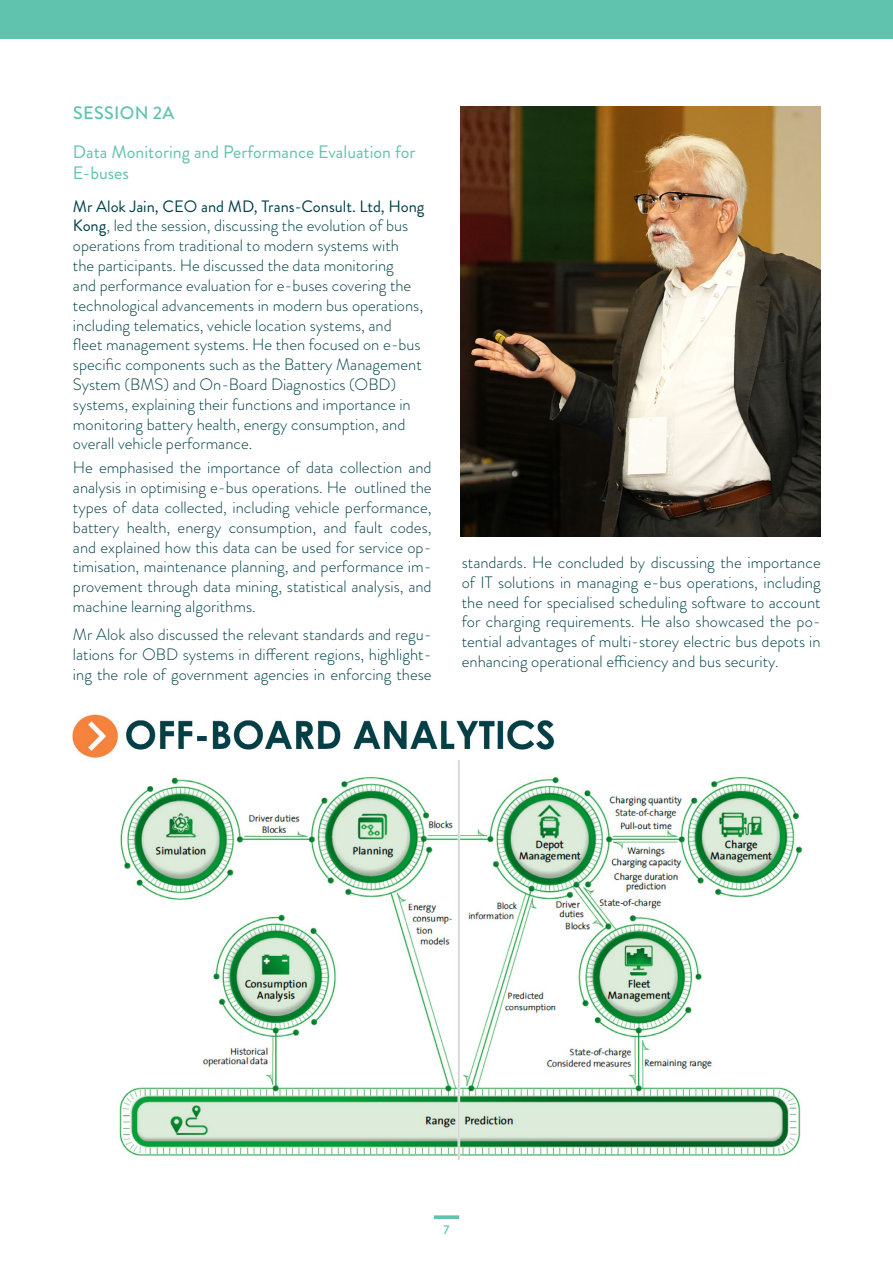
<style>
.page{position:relative;width:893px;height:1263px;background:#fff}
.page>*{position:absolute;margin:0;border:0;box-sizing:border-box;transform-origin:0 0}
.t1{font:18px/21.6px "Brandon Grotesque";color:#60c3ad}
.t2{font:500 18px "Brandon Grotesque";letter-spacing:.02em;color:#60c3ad}
.t3{font:300 16.5px/19.8px "Brandon Grotesque";color:#004047;text-align:justify}
.t4{font:500 12.6px "Brandon Grotesque";color:#60c3ad}
.s1{font-weight:400}
</style>
<div class="page">
<div style="left:0;top:0;width:893px;height:39px;background:#60c3ad"></div>
<svg style="left:434px;top:1215px;width:25px;height:4px"></svg>
<img style="left:461px;top:106px;width:360px;height:430px">
<img style="left:72px;top:714px;width:731px;height:445px">
<p class="t2" style="left:73px;top:100px;width:103px">SESSION 2A</p>
<p class="t1" style="left:73px;top:141px;width:344px">Data Monitoring and Performance Evaluation for<br>E-buses</p>
<p class="t3" style="left:73px;top:196px;width:353px;text-align:left"><span class="s1">Mr Alok Jain, CEO and MD, Trans-Consult. Ltd, Hong Kong</span>, led the session, discussing the evolution of bus operations from traditional to modern systems with the participants. He discussed the data monitoring<br>and performance evaluation for e-buses covering the technological advancements in modern bus operations, including telematics, vehicle location systems, and fleet management systems. He then focused on e-bus specific components such as the Battery Management System (BMS) and On-Board Diagnostics (OBD) systems, explaining their functions and importance in monitoring battery health, energy consumption, and overall vehicle performance.</p>
<p class="t3" style="left:73px;top:458px;width:360px">He emphasised the importance of data collection and analysis in optimising e-bus operations. He outlined the types of data collected, including vehicle performance, battery health, energy consumption, and fault codes, and explained how this data can be used for service op&shy;timisation, maintenance planning, and performance im&shy;provement through data mining, statistical analysis, and machine learning algorithms.</p>
<p class="t3" style="left:73px;top:625px;width:360px">Mr Alok also discussed the relevant standards and regu&shy;lations for OBD systems in different regions, highlight&shy;ing the role of government agencies in enforcing these</p>
<p class="t3" style="left:462px;top:552px;width:360px">standards. He concluded by discussing the importance of IT solutions in managing e-bus operations, including the need for specialised scheduling software to account for charging requirements. He also showcased the po&shy;tential advantages of multi-storey electric bus depots in enhancing operational efficiency and bus security.</p>
<p class="t4" style="left:443px;top:1221px;width:8px">7</p>
</div>
